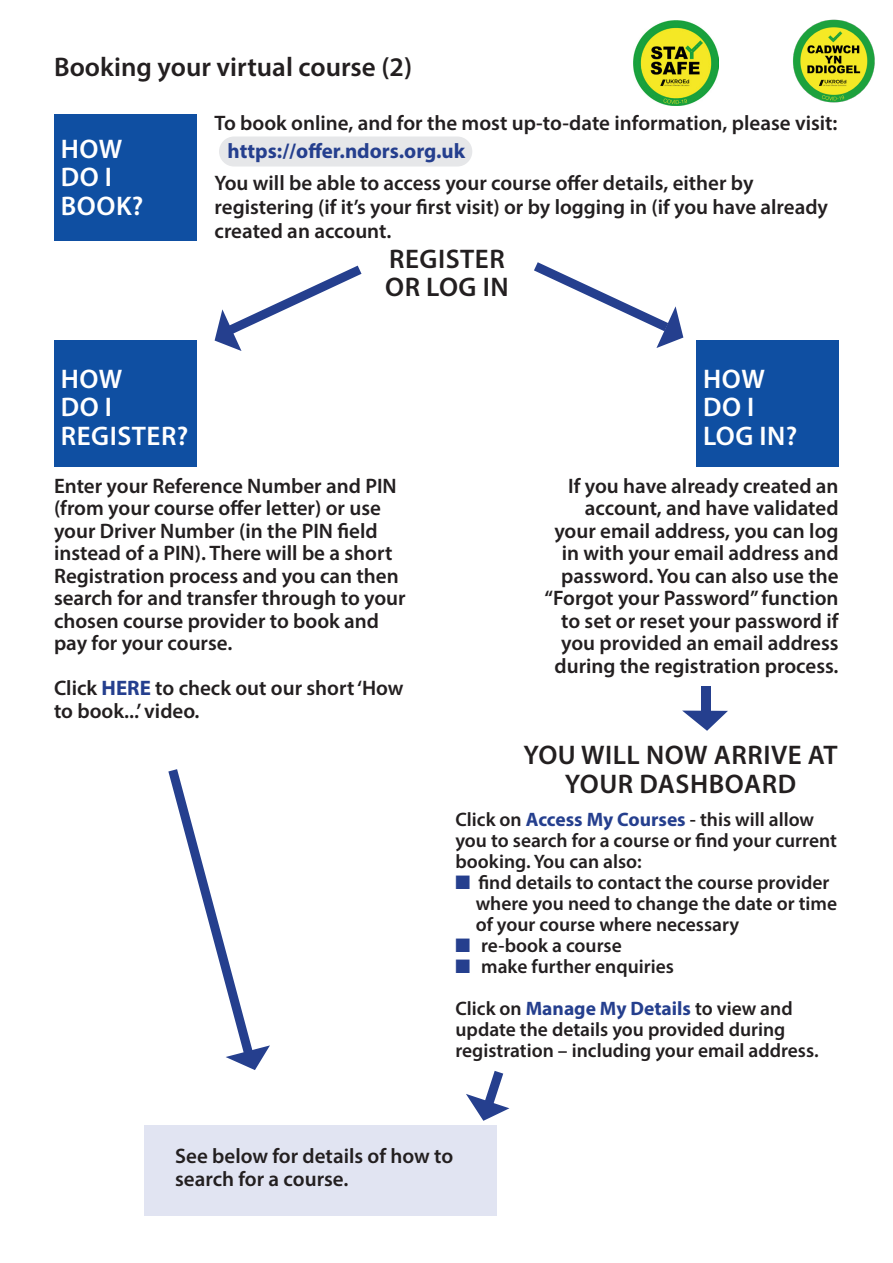
<style>
.page{position:relative;width:893px;height:1263px;background:#fff}
.page>*{position:absolute;margin:0;border:0;box-sizing:border-box;transform-origin:0 0}
.t1{font:600 27px/28.5px "Myriad Pro";letter-spacing:.02em;color:#231f20}
.t2{font:600 27px "Myriad Pro";letter-spacing:.02em;color:#fff}
.t3{font:600 27px "Myriad Pro";color:#231f20}
.t4{font:600 21px/22.5px "Myriad Pro";color:#231f20}
.t5{font:700 21px "Myriad Pro";color:#253f8e}
.t6{font:600 19.5px/21px "Myriad Pro";color:#231f20}
.s1{font-weight:700;color:#253f8e}
.s2{color:#253f8e}
</style>
<div class="page">
<div style="left:219px;top:137px;width:253px;height:30px;background:#e6e7e9;border-radius:15px"></div>
<div style="left:54px;top:114px;width:143px;height:126px;background:#0f4fa2"></div>
<div style="left:144px;top:1125px;width:352px;height:90px;background:#e1e4f2"></div>
<div style="left:54px;top:340px;width:143px;height:127px;background:#0f4fa2"></div>
<div style="left:696px;top:340px;width:143px;height:127px;background:#0f4fa2"></div>
<div style="left:702px;top:686px;width:9px;height:25px;background:#253f8e"></div>
<svg style="left:215px;top:266px;width:146px;height:85px"></svg>
<svg style="left:534px;top:262px;width:149px;height:86px"></svg>
<svg style="left:682px;top:710px;width:46px;height:21px"></svg>
<svg style="left:466px;top:1071px;width:43px;height:50px"></svg>
<svg style="left:168px;top:769px;width:102px;height:301px"></svg>
<img style="left:633px;top:21px;width:86px;height:85px">
<img style="left:793px;top:19px;width:82px;height:84px">
<p class="t3" style="left:54px;top:50px;width:360px">Booking your virtual course (2)</p>
<p class="t4" style="left:215px;top:111px;width:624px">To book online, and for the most up-to-date information, please visit:</p>
<p class="t5" style="left:228px;top:137px;width:239px">https://offer.ndors.org.uk</p>
<p class="t4" style="left:215px;top:170px;width:615px;line-height:24px">You will be able to access your course offer details, either by registering (if it’s your first visit) or by logging in (if you have already created an account.</p>
<p class="t2" style="left:61px;top:132px;width:63px">HOW</p>
<p class="t2" style="left:61px;top:160px;width:53px">DO I</p>
<p class="t2" style="left:61px;top:189px;width:84px">BOOK?</p>
<p class="t1" style="left:385px;top:244px;width:125px">REGISTER<br>OR LOG IN</p>
<p class="t2" style="left:61px;top:361px;width:63px">HOW</p>
<p class="t2" style="left:61px;top:390px;width:53px">DO I</p>
<p class="t2" style="left:61px;top:418px;width:129px">REGISTER?</p>
<p class="t4" style="left:54px;top:474px;width:353px">Enter your Reference Number and PIN (from your course offer letter) or use your Driver Number (in the PIN field instead of a PIN). There will be a short Registration process and you can then search for and transfer through to your chosen course provider to book and pay for your course.</p>
<p class="t4" style="left:54px;top:676px;width:351px">Click <span class="s1">HERE</span> to check out our short ‘How to book...’ video.</p>
<p class="t2" style="left:703px;top:361px;width:63px">HOW</p>
<p class="t2" style="left:703px;top:390px;width:53px">DO I</p>
<p class="t2" style="left:703px;top:418px;width:96px">LOG IN?</p>
<p class="t4" style="left:545px;top:474px;width:296px;text-align:right">If you have already created an account, and have validated your email address, you can log in with your email address and password. You can also use the “Forgot your Password” function to set or reset your password if you provided an email address during the registration process.</p>
<p class="t1" style="left:523px;top:740px;width:316px;text-align:center">YOU WILL NOW ARRIVE AT<br>YOUR DASHBOARD</p>
<p class="t6" style="left:455px;top:809px;width:383px">Click on <span class="s1">Access My Courses</span> - this will allow you to search for a course or find your current booking. You can also:</p>
<p class="t6" style="left:455px;top:872px;width:375px"><span class="s2">■</span> find details to contact the course provider</p>
<p class="t6" style="left:476px;top:893px;width:363px">where you need to change the date or time</p>
<p class="t6" style="left:476px;top:914px;width:265px">of your course where necessary</p>
<p class="t6" style="left:455px;top:935px;width:168px"><span class="s2">■</span> re-book a course</p>
<p class="t6" style="left:455px;top:956px;width:220px"><span class="s2">■</span> make further enquiries</p>
<p class="t6" style="left:455px;top:998px;width:365px">Click on <span class="s1">Manage My Details</span> to view and update the details you provided during registration – including your email address.</p>
<p class="t4" style="left:175px;top:1144px;width:280px">See below for details of how to search for a course.</p>
</div>
